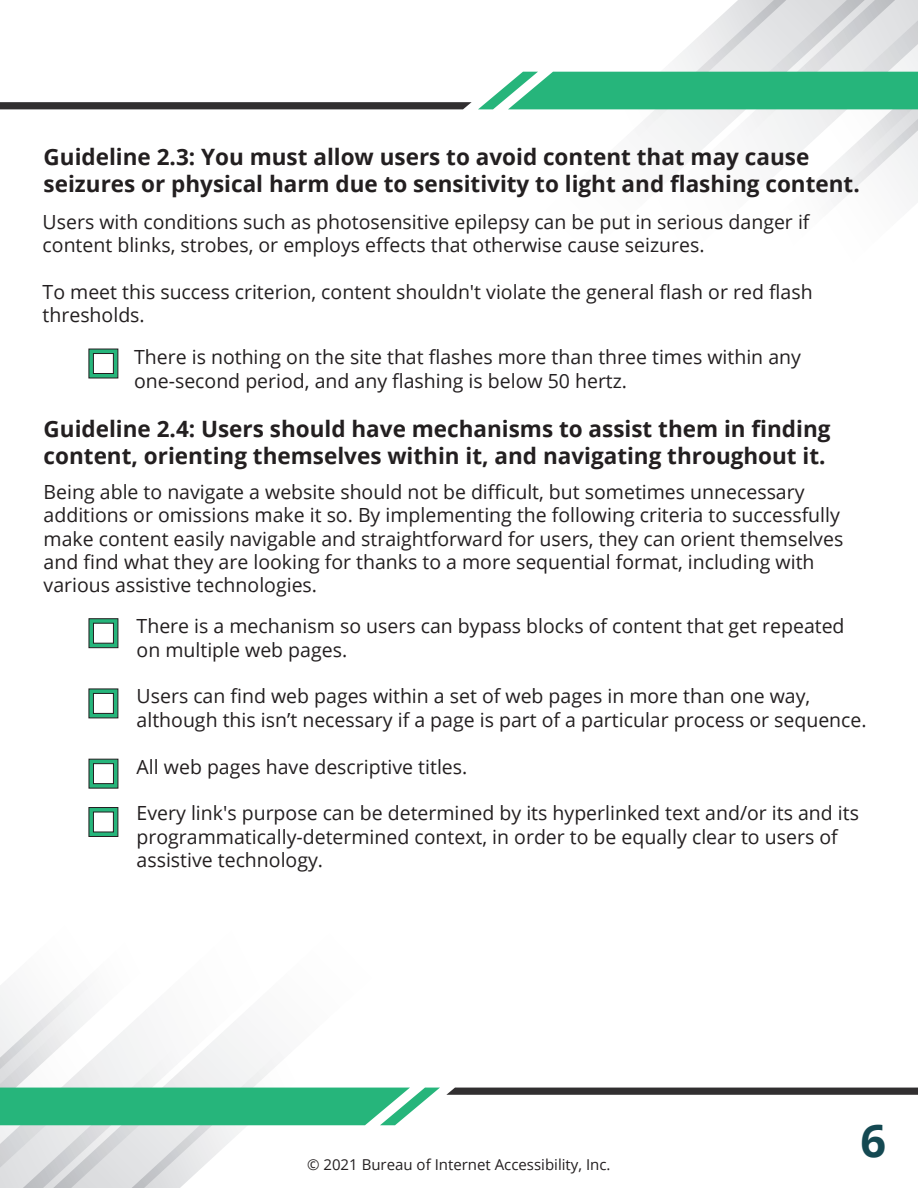
<style>
.page{position:relative;width:918px;height:1188px;background:#fff}
.page>*{position:absolute;margin:0;border:0;box-sizing:border-box;transform-origin:0 0}
.t1{font:700 45px "Open Sans";color:#144952}
.t2{font:700 22.5px/27px "Open Sans";color:#231f20}
.t3{font:19.5px/23.4px "Open Sans";color:#231f20}
.t4{font:15px "Open Sans";color:#231f20}
</style>
<div class="page">
<svg style="left:0;top:102px;width:472px;height:7px;background:#373536"></svg>
<svg style="left:478px;top:0;width:440px;height:203px"></svg>
<svg style="left:88px;top:348px;width:31px;height:31px"></svg>
<svg style="left:88px;top:618px;width:31px;height:30px"></svg>
<svg style="left:88px;top:688px;width:31px;height:31px"></svg>
<svg style="left:88px;top:758px;width:31px;height:31px"></svg>
<svg style="left:88px;top:807px;width:31px;height:30px"></svg>
<svg style="left:446px;top:1088px;width:472px;height:7px;background:#393738"></svg>
<svg style="left:0;top:985px;width:440px;height:203px"></svg>
<p class="t2" style="left:44px;top:143px;width:818px">Guideline 2.3: You must allow users to avoid content that may cause seizures or physical harm due to sensitivity to light and flashing content.</p>
<p class="t3" style="left:43px;top:209px;width:768px">Users with conditions such as photosensitive epilepsy can be put in serious danger if content blinks, strobes, or employs effects that otherwise cause seizures.</p>
<p class="t3" style="left:43px;top:280px;width:772px">To meet this success criterion, content shouldn't violate the general flash or red flash thresholds.</p>
<p class="t3" style="left:134px;top:345px;width:668px">There is nothing on the site that flashes more than three times within any one-second period, and any flashing is below 50 hertz.</p>
<p class="t2" style="left:44px;top:415px;width:788px">Guideline 2.4: Users should have mechanisms to assist them in finding content, orienting themselves within it, and navigating throughout it.</p>
<p class="t3" style="left:44px;top:479px;width:801px">Being able to navigate a website should not be difficult, but sometimes unnecessary additions or omissions make it so. By implementing the following criteria to successfully make content easily navigable and straightforward for users, they can orient themselves and find what they are looking for thanks to a more sequential format, including with various assistive technologies.</p>
<p class="t3" style="left:137px;top:614px;width:710px">There is a mechanism so users can bypass blocks of content that get repeated on multiple web pages.</p>
<p class="t3" style="left:137px;top:684px;width:732px">Users can find web pages within a set of web pages in more than one way, although this isn’t necessary if a page is part of a particular process or sequence.</p>
<p class="t3" style="left:137px;top:754px;width:332px">All web pages have descriptive titles.</p>
<p class="t3" style="left:137px;top:801px;width:724px">Every link's purpose can be determined by its hyperlinked text and/or its and its programmatically-determined context, in order to be equally clear to users of assistive technology.</p>
<p class="t4" style="left:307px;top:1155px;width:305px">© 2021 Bureau of Internet Accessibility, Inc.</p>
<h1 class="t1" style="left:860px;top:1109px;width:27px">6</h1>
</div>
